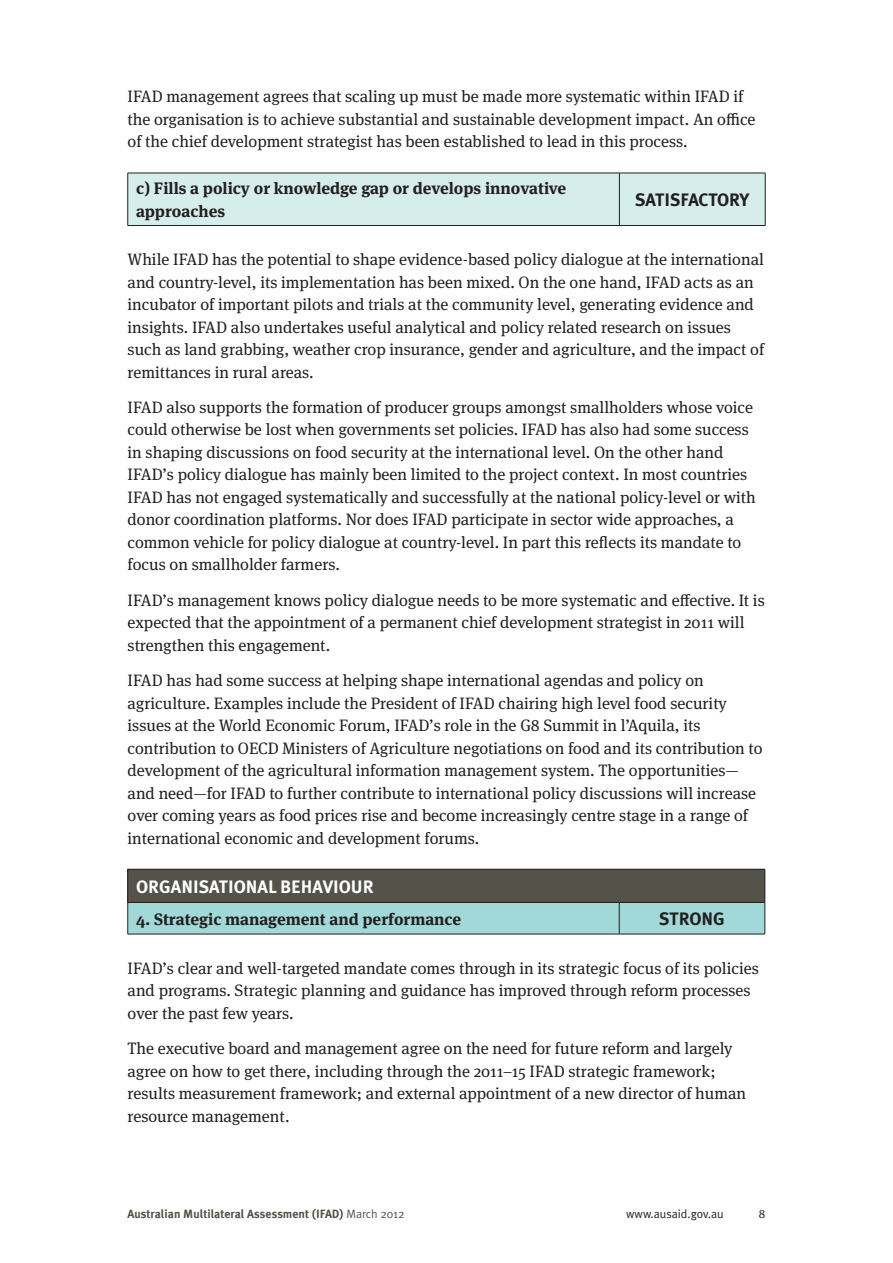
<style>
.page{position:relative;width:893px;height:1263px;background:#fff}
.page>*{position:absolute;margin:0;border:0;box-sizing:border-box;transform-origin:0 0}
._08a__TABLE_HEADING{font:700 18px "Meta Plus";color:#fff}
._08bbbb_RIGHT_COLUMN{font:700 18px "Meta Plus";color:#231f20}
._04__BODY_TEXT{font:16.5px/22.5px "Meta Serif OT";color:#231f20}
._04__BODY_TEXT-2{font:700 16.5px/22.5px "Meta Serif OT";color:#231f20}
.t1{font:700 12px "Meta Plus";color:#53534a}
.t2{font:12px "Meta Plus Normal";color:#231f20}
.t3{font:12px "Meta Serif OT";color:#231f20}
.s1{font-family:"Meta Plus Normal";font-weight:400}
</style>
<div class="page">
<div style="left:128px;top:174px;width:637px;height:51px;background:#d5edeb"></div>
<hr style="left:128px;top:173px;width:491px;height:1px;background:#231f20">
<hr style="left:619px;top:173px;width:146px;height:1px;background:#231f20">
<hr style="left:619px;top:173px;width:1px;height:52px;background:#231f20">
<hr style="left:128px;top:225px;width:491px;height:1px;background:#231f20">
<hr style="left:619px;top:225px;width:146px;height:1px;background:#231f20">
<hr style="left:127px;top:173px;width:1px;height:52px;background:#231f20">
<hr style="left:765px;top:173px;width:1px;height:52px;background:#231f20">
<div style="left:128px;top:869px;width:637px;height:33px;background:#53534a"></div>
<div style="left:128px;top:903px;width:637px;height:31px;background:#a0d9d7"></div>
<hr style="left:128px;top:869px;width:491px;height:1px;background:#231f20">
<hr style="left:619px;top:869px;width:146px;height:1px;background:#231f20">
<hr style="left:619px;top:903px;width:1px;height:31px;background:#231f20">
<hr style="left:127px;top:869px;width:1px;height:33px;background:#231f20">
<hr style="left:765px;top:869px;width:1px;height:33px;background:#231f20">
<hr style="left:128px;top:902px;width:491px;height:1px;background:#231f20">
<hr style="left:127px;top:903px;width:1px;height:31px;background:#231f20">
<hr style="left:619px;top:902px;width:146px;height:1px;background:#231f20">
<hr style="left:765px;top:903px;width:1px;height:31px;background:#231f20">
<hr style="left:128px;top:934px;width:491px;height:1px;background:#231f20">
<hr style="left:619px;top:934px;width:146px;height:1px;background:#231f20">
<p class="_04__BODY_TEXT" style="left:128px;top:86px;width:629px">IFAD management agrees that scaling up must be made more systematic within IFAD if the organisation is to achieve substantial and sustainable development impact. An office of the chief development strategist has been established to lead in this process.</p>
<p class="_04__BODY_TEXT-2" style="left:136px;top:178px;width:431px">c) Fills a policy or knowledge gap or develops innovative approaches</p>
<p class="_08bbbb_RIGHT_COLUMN" style="left:635px;top:190px;width:116px">SATISFACTORY</p>
<p class="_04__BODY_TEXT" style="left:128px;top:249px;width:638px">While IFAD has the potential to shape evidence-based policy dialogue at the international and country-level, its implementation has been mixed. On the one hand, IFAD acts as an incubator of important pilots and trials at the community level, generating evidence and insights. IFAD also undertakes useful analytical and policy related research on issues such as land grabbing, weather crop insurance, gender and agriculture, and the impact of remittances in rural areas.</p>
<p class="_04__BODY_TEXT" style="left:128px;top:396px;width:630px">IFAD also supports the formation of producer groups amongst smallholders whose voice could otherwise be lost when governments set policies. IFAD has also had some success in shaping discussions on food security at the international level. On the other hand IFAD’s policy dialogue has mainly been limited to the project context. In most countries IFAD has not engaged systematically and successfully at the national policy-level or with donor coordination platforms. Nor does IFAD participate in sector wide approaches, a common vehicle for policy dialogue at country-level. In part this reflects its mandate to focus on smallholder farmers.</p>
<p class="_04__BODY_TEXT" style="left:128px;top:589px;width:639px">IFAD’s management knows policy dialogue needs to be more systematic and effective. It is expected that the appointment of a permanent chief development strategist in 2011 will strengthen this engagement.</p>
<p class="_04__BODY_TEXT" style="left:128px;top:669px;width:636px">IFAD has had some success at helping shape international agendas and policy on agriculture. Examples include the President of IFAD chairing high level food security issues at the World Economic Forum, IFAD’s role in the G8 Summit in l’Aquila, its contribution to OECD Ministers of Agriculture negotiations on food and its contribution to development of the agricultural information management system. The opportunities— and need—for IFAD to further contribute to international policy discussions will increase over coming years as food prices rise and become increasingly centre stage in a range of international economic and development forums.</p>
<p class="_08a__TABLE_HEADING" style="left:136px;top:876px;width:239px">ORGANISATIONAL BEHAVIOUR</p>
<p class="_04__BODY_TEXT-2" style="left:136px;top:908px;width:327px">4. Strategic management and performance</p>
<p class="_08bbbb_RIGHT_COLUMN" style="left:659px;top:908px;width:67px">STRONG</p>
<p class="_04__BODY_TEXT" style="left:128px;top:957px;width:633px">IFAD’s clear and well-targeted mandate comes through in its strategic focus of its policies and programs. Strategic planning and guidance has improved through reform processes over the past few years.</p>
<p class="_04__BODY_TEXT" style="left:128px;top:1037px;width:620px">The executive board and management agree on the need for future reform and largely agree on how to get there, including through the 2011–15 IFAD strategic framework; results measurement framework; and external appointment of a new director of human resource management.</p>
<p class="t1" style="left:128px;top:1207px;width:279px">Australian Multilateral Assessment (IFAD) <span class="s1">March 2012</span></p>
<p class="t2" style="left:626px;top:1207px;width:99px">www.ausaid.gov.au</p>
<p class="t3" style="left:759px;top:1207px;width:8px">8</p>
</div>
